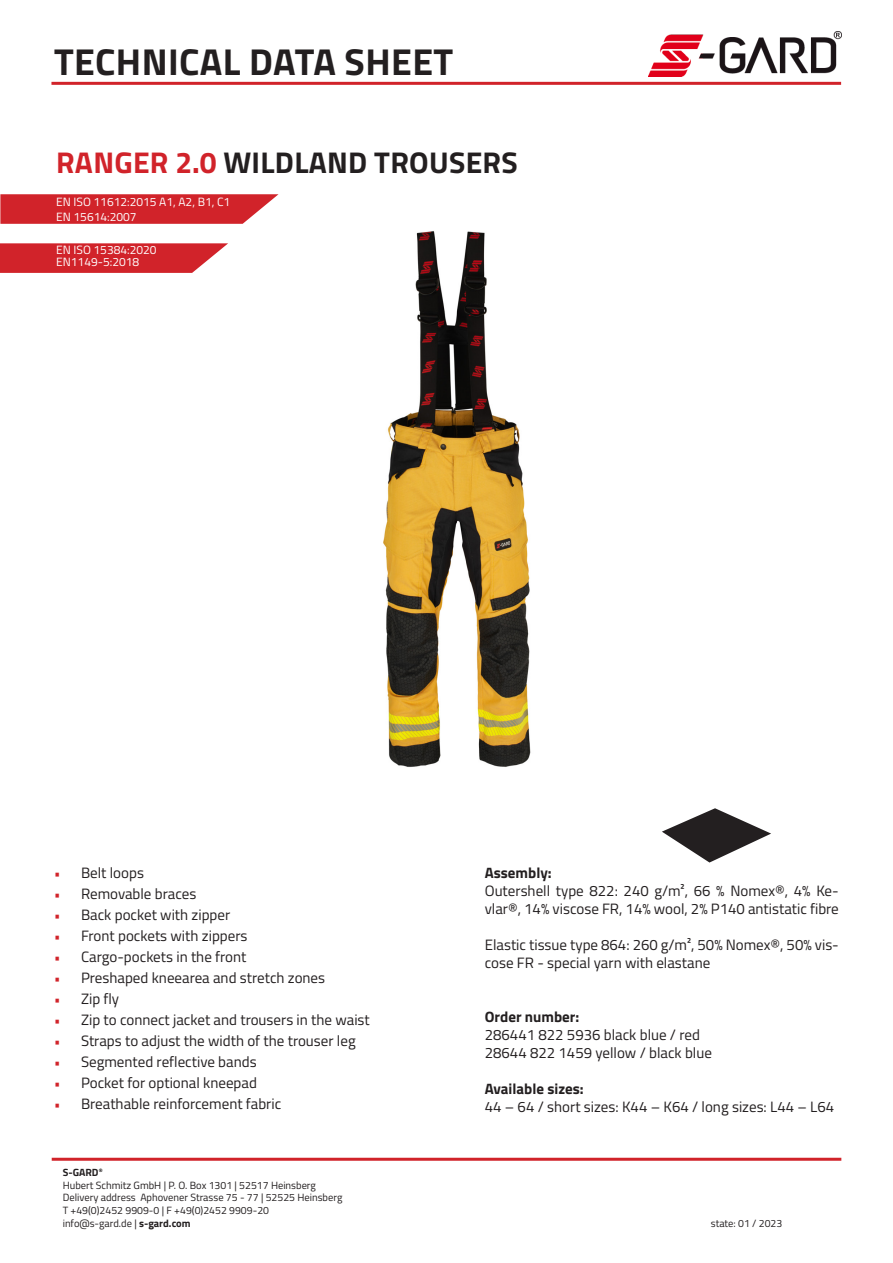
<style>
.page{position:relative;width:893px;height:1263px;background:#fff}
.page>*{position:absolute;margin:0;border:0;box-sizing:border-box;transform-origin:0 0}
.Unterüberschrift{font:700 37.5px "Titillium";letter-spacing:.01em;color:#231f20}
.Unterüberschrift-2{font:700 30px "Titillium";letter-spacing:.01em;color:#231f20}
.Fließtext{font:15px/18px "Titillium";color:#231f20}
.Unterüberschrift-3{font:700 15px "Titillium";color:#231f20}
.Unterüberschrift-4{font:12px "Titillium";color:#fff}
.Fließtext-2{font:12px "Titillium";color:#fff}
.Unterüberschrift-5{font:10.5px "Titillium";color:#231f20}
.Unterüberschrift-6{font:700 10.5px "Titillium";color:#231f20}
.s1{color:#d1232a}
.s2{font-size:13.5px;color:#d1232a}
.s3{font-weight:700}
</style>
<div class="page">
<img style="left:383px;top:231px;width:148px;height:536px">
<svg style="left:0;top:194px;width:279px;height:30px;background:#d4343b"></svg>
<hr style="left:51px;top:82px;width:790px;height:3px;background:#d1232a">
<img style="left:648px;top:32px;width:193px;height:45px">
<svg style="left:0;top:243px;width:228px;height:30px;background:#d5373d"></svg>
<hr style="left:52px;top:1158px;width:789px;height:3px;background:#d1232a">
<svg style="left:662px;top:808px;width:109px;height:54px"></svg>
<p class="Unterüberschrift" style="left:54px;top:33px;width:401px">TECHNICAL DATA SHEET</p>
<p class="Unterüberschrift-2" style="left:56px;top:139px;width:463px"><span class="s1">RANGER 2.0</span> WILDLAND TROUSERS</p>
<p class="Unterüberschrift-4" style="left:56px;top:193px;width:176px">EN ISO 11612:2015 A1, A2, B1, C1</p>
<p class="Fließtext-2" style="left:56px;top:208px;width:82px">EN 15614:2007</p>
<p class="Unterüberschrift-4" style="left:56px;top:241px;width:102px">EN ISO 15384:2020</p>
<p class="Fließtext-2" style="left:56px;top:253px;width:85px">EN1149-5:2018</p>
<p class="Fließtext" style="left:54px;top:863px;width:92px"><span class="s2">•</span> Belt loops</p>
<p class="Fließtext" style="left:54px;top:884px;width:144px"><span class="s2">•</span> Removable braces</p>
<p class="Fließtext" style="left:54px;top:905px;width:178px"><span class="s2">•</span> Back pocket with zipper</p>
<p class="Fließtext" style="left:54px;top:926px;width:195px"><span class="s2">•</span> Front pockets with zippers</p>
<p class="Fließtext" style="left:54px;top:947px;width:194px"><span class="s2">•</span> Cargo-pockets in the front</p>
<p class="Fließtext" style="left:54px;top:968px;width:273px"><span class="s2">•</span> Preshaped kneearea and stretch zones</p>
<p class="Fließtext" style="left:54px;top:989px;width:67px"><span class="s2">•</span> Zip fly</p>
<p class="Fließtext" style="left:54px;top:1010px;width:317px"><span class="s2">•</span> Zip to connect jacket and trousers in the waist</p>
<p class="Fließtext" style="left:54px;top:1031px;width:303px"><span class="s2">•</span> Straps to adjust the width of the trouser leg</p>
<p class="Fließtext" style="left:54px;top:1052px;width:204px"><span class="s2">•</span> Segmented reflective bands</p>
<p class="Fließtext" style="left:54px;top:1073px;width:204px"><span class="s2">•</span> Pocket for optional kneepad</p>
<p class="Fließtext" style="left:54px;top:1094px;width:229px"><span class="s2">•</span> Breathable reinforcement fabric</p>
<p class="Unterüberschrift-3" style="left:485px;top:862px;width:68px">Assembly:</p>
<p class="Fließtext" style="left:485px;top:881px;width:356px">Outershell type 822: 240 g/m², 66 % Nomex®, 4% Ke&shy;vlar®, 14% viscose FR, 14% wool, 2% P140 antistatic fibre</p>
<p class="Fließtext" style="left:485px;top:935px;width:356px">Elastic tissue type 864: 260 g/m², 50% Nomex®, 50% vis&shy;cose FR - special yarn with elastane</p>
<p class="Unterüberschrift-3" style="left:485px;top:1006px;width:96px">Order number:</p>
<p class="Fließtext" style="left:485px;top:1025px;width:217px">286441 822 5936 black blue / red</p>
<p class="Fließtext" style="left:485px;top:1043px;width:229px">28644 822 1459 yellow / black blue</p>
<p class="Unterüberschrift-3" style="left:485px;top:1078px;width:100px">Available sizes:</p>
<p class="Fließtext" style="left:485px;top:1097px;width:351px">44 – 64 / short sizes: K44 – K64 / long sizes: L44 – L64</p>
<p class="Unterüberschrift-6" style="left:63px;top:1164px;width:41px">S-GARD<sup>®</sup></p>
<p class="Unterüberschrift-5" style="left:63px;top:1177px;width:255px">Hubert Schmitz GmbH | P. O. Box 1301 | 52517 Heinsberg</p>
<p class="Unterüberschrift-5" style="left:63px;top:1190px;width:281px">Delivery address Aphovener Strasse 75 - 77 | 52525 Heinsberg</p>
<p class="Unterüberschrift-5" style="left:63px;top:1202px;width:208px">T +49(0)2452 9909-0 | F +49(0)2452 9909-20</p>
<p class="Unterüberschrift-5" style="left:63px;top:1215px;width:129px">info@s-gard.de | <span class="s3">s-gard.com</span></p>
<p class="Unterüberschrift-5" style="left:711px;top:1215px;width:73px">state: 01 / 2023</p>
</div>
